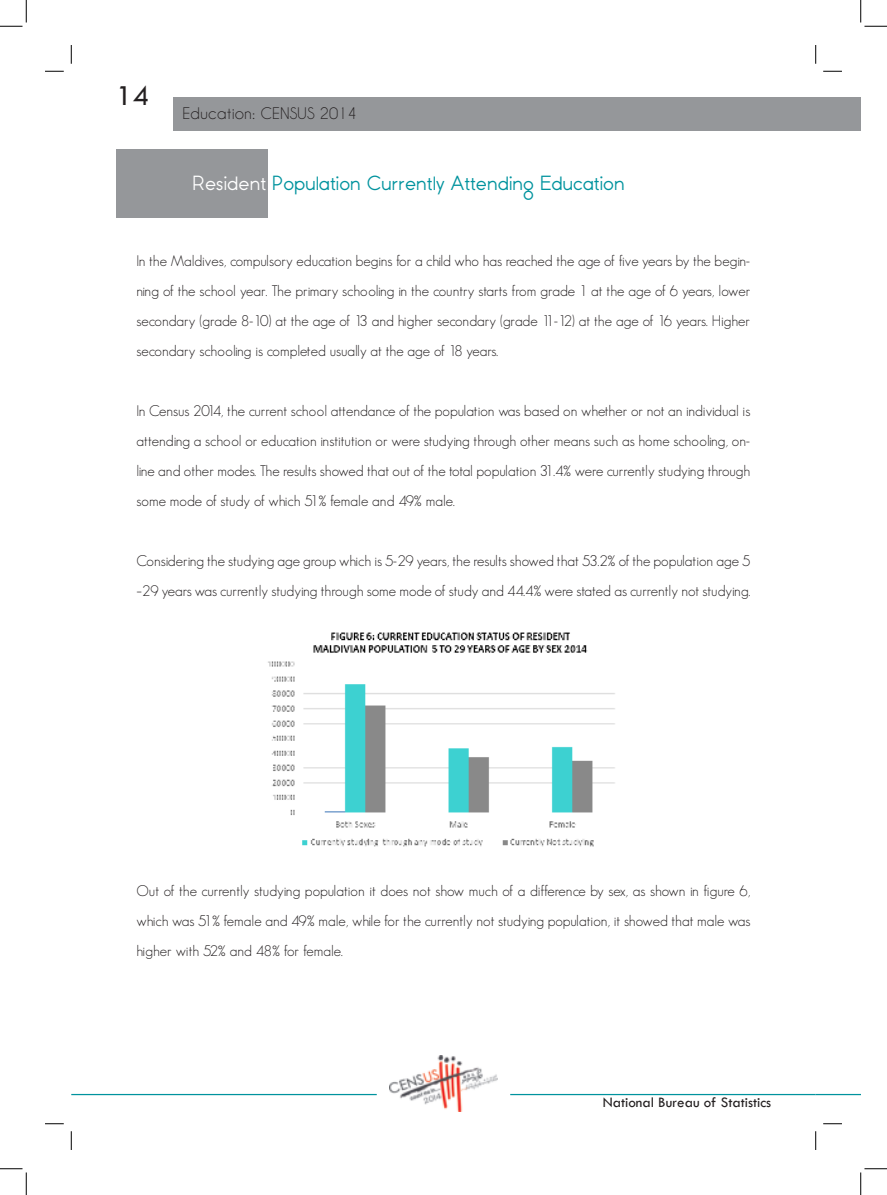
<style>
.page{position:relative;width:887px;height:1195px;background:#fff}
.page>*{position:absolute;margin:0;border:0;box-sizing:border-box;transform-origin:0 0}
.t1{font:30px "Tw Cen";color:#231f20}
.t2{font:22.5px "Wilmina";color:#00939e}
.t3{font:300 15px/30px "Geosans";color:#231f20;text-align:justify}
.t4{font:15px "Tw Cen";color:#231f20}
.t5{font:15px "Caviar Dreams";color:#231f20}
.s1{color:#fff}
</style>
<div class="page">
<hr style="left:510px;top:1094px;width:305px;height:1px;background:#00939e">
<hr style="left:71px;top:1094px;width:306px;height:1px;background:#00939e">
<img style="left:390px;top:1056px;width:107px;height:56px">
<div style="left:173px;top:97px;width:642px;height:34px;background:#95979a"></div>
<hr style="left:815px;top:1094px;width:45px;height:1px;background:#00939e">
<div style="left:815px;top:97px;width:45px;height:34px;background:#95979a"></div>
<div style="left:116px;top:149px;width:152px;height:69px;background:#95979a"></div>
<img style="left:268px;top:632px;width:347px;height:215px">
<svg style="left:45px;top:70px;width:19px;height:2px"></svg>
<svg style="left:823px;top:70px;width:19px;height:2px"></svg>
<svg style="left:45px;top:1123px;width:19px;height:1px"></svg>
<svg style="left:823px;top:1123px;width:19px;height:1px"></svg>
<svg style="left:70px;top:45px;width:2px;height:19px"></svg>
<svg style="left:70px;top:1131px;width:2px;height:19px"></svg>
<svg style="left:815px;top:45px;width:1px;height:19px"></svg>
<svg style="left:815px;top:1131px;width:1px;height:19px"></svg>
<svg style="left:0;top:0;width:27px;height:27px"></svg>
<svg style="left:0;top:1168px;width:27px;height:27px"></svg>
<svg style="left:860px;top:0;width:27px;height:27px"></svg>
<svg style="left:860px;top:1168px;width:27px;height:27px"></svg>
<h1 class="t1" style="left:116px;top:77px;width:35px">14</h1>
<p class="t5" style="left:182px;top:105px;width:176px">Education: CENSUS 2014</p>
<h2 class="t2" style="left:192px;top:176px;width:434px"><span class="s1">Resident</span> Population Currently Attending Education</h2>
<p class="t3" style="left:137px;top:247px;width:615px">In the Maldives, compulsory education begins for a child who has reached the age of five years by the begin&shy;ning of the school year. The primary schooling in the country starts from grade 1 at the age of 6 years, lower secondary (grade 8-10) at the age of 13 and higher secondary (grade 11-12) at the age of 16 years. Higher secondary schooling is completed usually at the age of 18 years.</p>
<p class="t3" style="left:137px;top:397px;width:615px">In Census 2014, the current school attendance of the population was based on whether or not an individual is attending a school or education institution or were studying through other means such as home schooling, on&shy;line and other modes. The results showed that out of the total population 31.4% were currently studying through some mode of study of which 51% female and 49% male.</p>
<p class="t3" style="left:137px;top:547px;width:615px">Considering the studying age group which is 5-29 years, the results showed that 53.2% of the population age 5 –29 years was currently studying through some mode of study and 44.4% were stated as currently not studying.</p>
<p class="t3" style="left:137px;top:877px;width:615px">Out of the currently studying population it does not show much of a difference by sex, as shown in figure 6, which was 51% female and 49% male, while for the currently not studying population, it showed that male was higher with 52% and 48% for female.</p>
<p class="t4" style="left:602px;top:1093px;width:170px">National Bureau of Statistics</p>
</div>
